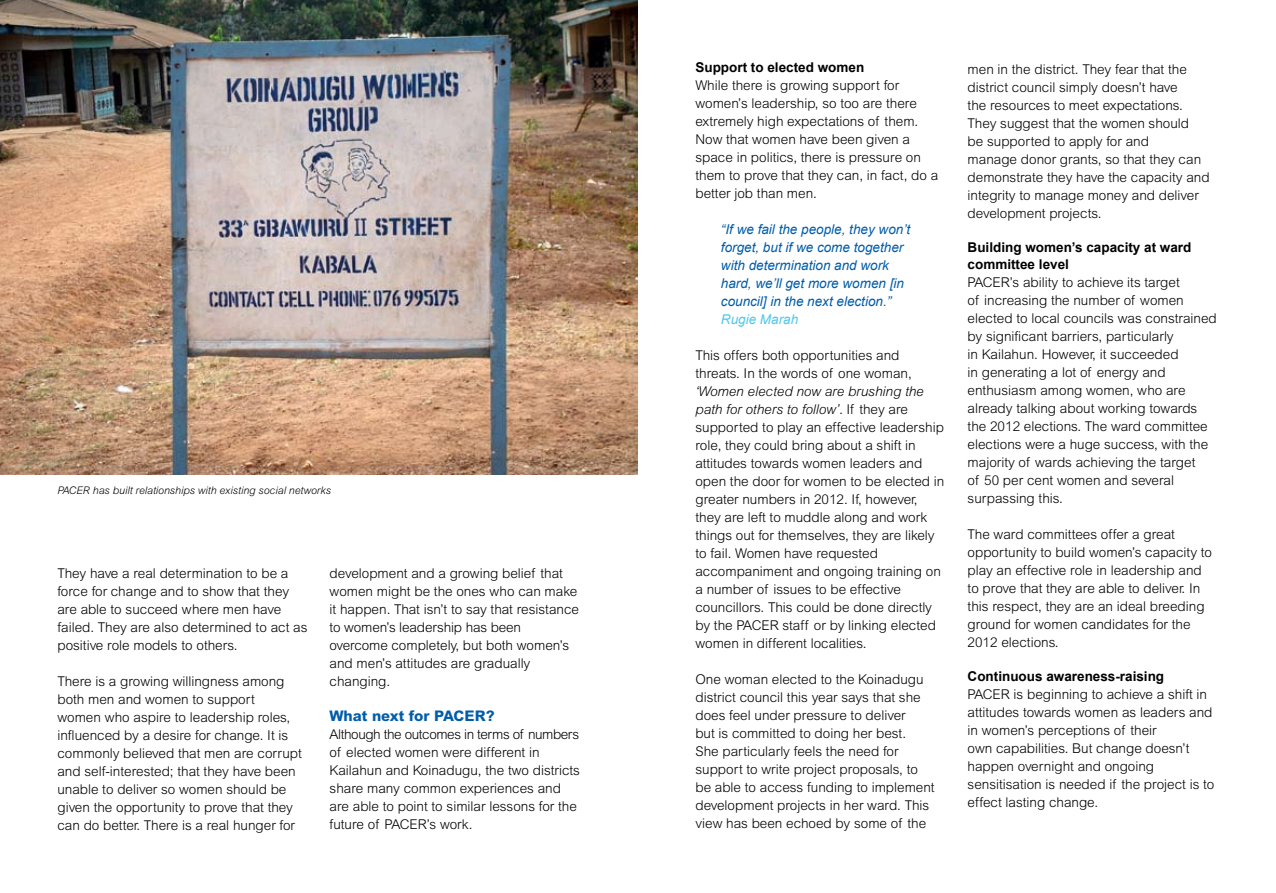
<style>
.page{position:relative;width:1276px;height:893px;background:#fff}
.page>*{position:absolute;margin:0;border:0;box-sizing:border-box;transform-origin:0 0}
.t1{font:800 14.7px "Arial";color:#005daa}
.t2{font:300 13.5px/18px "Arial";color:#000}
.t3{font:italic 13.5px/18px "Arial";color:#005daa}
.t4{font:700 13.5px/16.2px "Arial";color:#000}
.t5{font:italic 13.5px "Arial";color:#51c8e8}
.t6{font:italic 300 10.5px "Arial";color:#000}
.s1{font-style:italic}
</style>
<div class="page">
<img style="left:0;top:0;width:638px;height:474px">
<p class="t6" style="left:57px;top:484px;width:275px">PACER has built relationships with existing social networks</p>
<p class="t2" style="left:57px;top:564px;width:251px">They have a real determination to be a force for change and to show that they are able to succeed where men have failed. They are also determined to act as positive role models to others.</p>
<p class="t2" style="left:57px;top:672px;width:246px">There is a growing willingness among both men and women to support<br>women who aspire to leadership roles, influenced by a desire for change. It is commonly believed that men are corrupt and self-interested; that they have been unable to deliver so women should be given the opportunity to prove that they can do better. There is a real hunger for</p>
<p class="t2" style="left:330px;top:564px;width:251px">development and a growing belief that women might be the ones who can make it happen. That isn’t to say that resistance to women’s leadership has been overcome completely, but both women’s and men’s attitudes are gradually changing.</p>
<p class="t1" style="left:330px;top:707px;width:167px">What next for PACER?</p>
<p class="t2" style="left:330px;top:726px;width:252px">Although the outcomes in terms of numbers of elected women were different in Kailahun and Koinadugu, the two districts share many common experiences and are able to point to similar lessons for the future of PACER’s work.</p>
<p class="t4" style="left:695px;top:59px;width:170px">Support to elected women</p>
<p class="t2" style="left:695px;top:76px;width:244px">While there is growing support for women’s leadership, so too are there extremely high expectations of them.<br>Now that women have been given a space in politics, there is pressure on them to prove that they can, in fact, do a better job than men.</p>
<p class="t3" style="left:721px;top:220px;width:191px">“If we fail the people, they won’t forget, but if we come together with determination and work hard, we’ll get more women [in council] in the next election.”</p>
<p class="t5" style="left:721px;top:311px;width:79px">Rugie Marah</p>
<p class="t2" style="left:695px;top:346px;width:218px">This offers both opportunities and threats. In the words of one woman,</p>
<p class="t2" style="left:695px;top:382px;width:250px"><span class="s1">‘Women elected now are brushing the path for others to follow’.</span> If they are supported to play an effective leadership role, they could bring about a shift in attitudes towards women leaders and open the door for women to be elected in greater numbers in 2012. If, however, they are left to muddle along and work things out for themselves, they are likely to fail. Women have requested accompaniment and ongoing training on a number of issues to be effective councillors. This could be done directly by the PACER staff or by linking elected women in different localities.</p>
<p class="t2" style="left:695px;top:670px;width:241px">One woman elected to the Koinadugu district council this year says that she does feel under pressure to deliver<br>but is committed to doing her best.<br>She particularly feels the need for support to write project proposals, to be able to access funding to implement development projects in her ward. This view has been echoed by some of the</p>
<p class="t2" style="left:967px;top:60px;width:243px">men in the district. They fear that the district council simply doesn’t have<br>the resources to meet expectations.<br>They suggest that the women should<br>be supported to apply for and<br>manage donor grants, so that they can demonstrate they have the capacity and integrity to manage money and deliver development projects.</p>
<p class="t4" style="left:967px;top:240px;width:225px">Building women’s capacity at ward committee level</p>
<p class="t2" style="left:967px;top:273px;width:251px">PACER’s ability to achieve its target<br>of increasing the number of women elected to local councils was constrained by significant barriers, particularly<br>in Kailahun. However, it succeeded<br>in generating a lot of energy and enthusiasm among women, who are already talking about working towards the 2012 elections. The ward committee elections were a huge success, with the majority of wards achieving the target<br>of 50 per cent women and several surpassing this.</p>
<p class="t2" style="left:967px;top:525px;width:246px">The ward committees offer a great opportunity to build women’s capacity to play an effective role in leadership and to prove that they are able to deliver. In this respect, they are an ideal breeding ground for women candidates for the 2012 elections.</p>
<p class="t4" style="left:967px;top:668px;width:198px">Continuous awareness-raising</p>
<p class="t2" style="left:967px;top:685px;width:248px">PACER is beginning to achieve a shift in attitudes towards women as leaders and in women’s perceptions of their<br>own capabilities. But change doesn’t happen overnight and ongoing sensitisation is needed if the project is to effect lasting change.</p>
</div>
